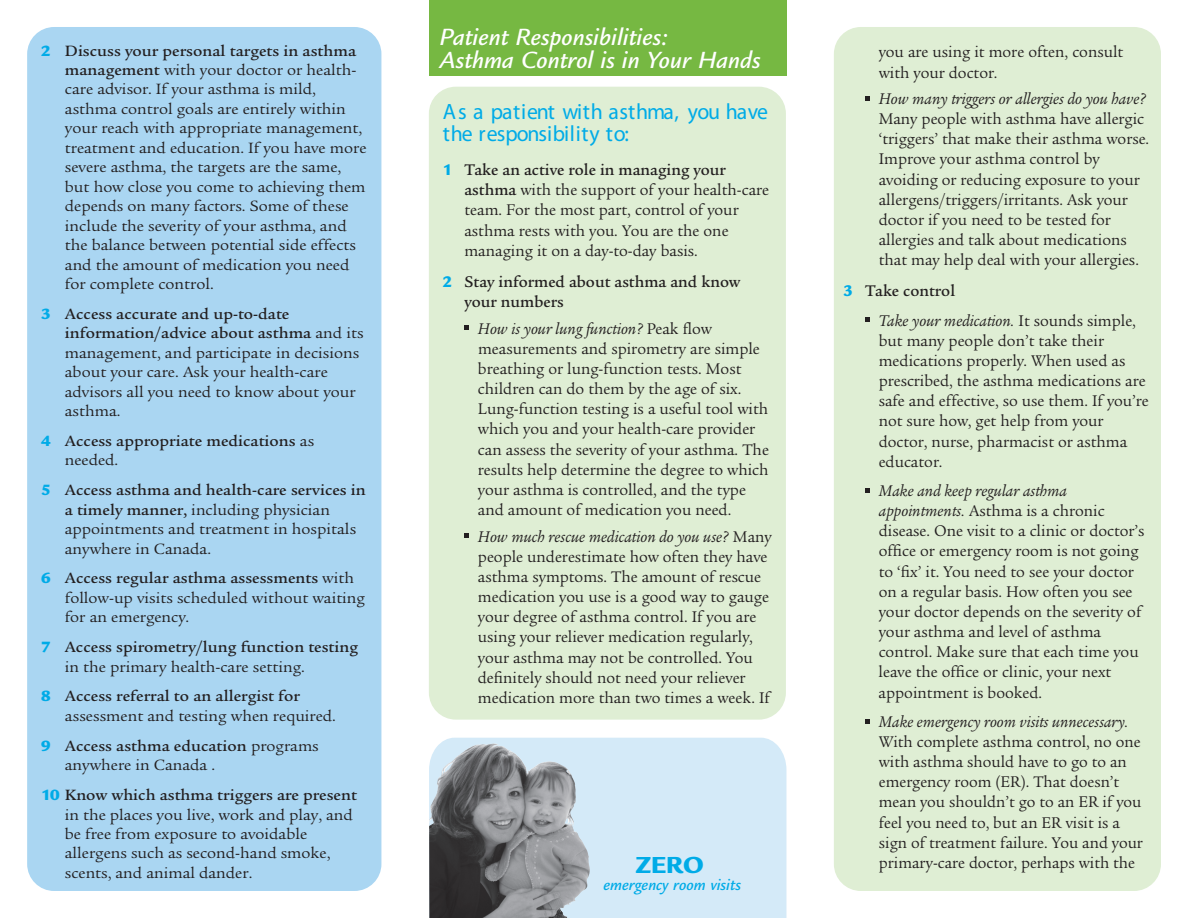
<style>
.page{position:relative;width:1188px;height:918px;background:#fff}
.page>*{position:absolute;margin:0;border:0;box-sizing:border-box;transform-origin:0 0}
.t1{font:italic 500 25.5px/23.9px "Legacy San ITC";color:#fff}
.t2{font:25.2px "Legacy San ITC Ultr";color:#00abe7}
.t3{font:italic 22.2px/22.2px "Legacy Sans ITCTT Bold";color:#00abe7}
.t4{font:16.8px/20.1px "Legacy Ser ITC";color:#231f20}
.t5{font:16.8px/20.2px "Legacy Ser ITC";color:#231f20;scale:.96 1}
.t6{font:italic 16.8px/29.2px "Legacy Ser ITC";color:#231f20}
.t7{font:500 16.8px/20.2px "Legacy Ser ITC";color:#231f20}
.t8{font:italic 16.8px "Legacy Ser ITC";color:#231f20;scale:.96 1}
.t9{font:italic 500 16.8px "Legacy San ITC";color:#00abe7}
.t10{font:16.2px/19.5px "Legacy Ser ITC";color:#231f20;scale:1.04 1}
.t11{font:500 16.2px/19.5px "Legacy Ser ITC";color:#231f20;scale:1.04 1}
.s1{font-family:"Legacy San ITC Ultr";color:#00abe7}
.s2{font-weight:500}
.s3{font-family:"Legacy San ITC Ultr";font-weight:400;color:#00abe7}
.s4{font-weight:400}
.s5{font-style:italic}
.s6{font-family:"Legacy San ITC Ultr";font-style:normal;color:#00abe7}
.s7{font-weight:500;font-style:normal}
.s8{font-style:normal}
</style>
<div class="page">
<div style="left:429px;top:87px;width:357px;height:633px;background:#dfeed4;border-radius:27px"></div>
<div style="left:429px;top:0;width:357px;height:76px;background:#76b842"></div>
<div style="left:27px;top:27px;width:354px;height:864px;background:#aad6f2;border-radius:27px"></div>
<div style="left:834px;top:27px;width:327px;height:864px;background:#dfeed4;border-radius:27px"></div>
<svg style="left:866px;top:96px;width:4px;height:4px"></svg>
<svg style="left:866px;top:318px;width:4px;height:4px"></svg>
<svg style="left:866px;top:488px;width:4px;height:4px"></svg>
<svg style="left:866px;top:719px;width:4px;height:4px"></svg>
<svg style="left:465px;top:326px;width:4px;height:4px"></svg>
<svg style="left:465px;top:534px;width:4px;height:4px"></svg>
<div style="left:440px;top:738px;width:346px;height:180px;background:#d4eaf8"></div>
<img style="left:429px;top:744px;width:161px;height:174px">
<p class="t10" style="left:65px;top:41px;width:292px;text-indent:-24px"><span class="s1">2</span> <span class="s2">Discuss your personal targets in asthma management</span> with your doctor or health&shy;care advisor. If your asthma is mild, asthma control goals are entirely within your reach with appropriate management, treatment and education. If you have more severe asthma, the targets are the same, but how close you come to achieving them depends on many factors. Some of these include the severity of your asthma, and the balance between potential side effects and the amount of medication you need for complete control.</p>
<p class="t10" style="left:65px;top:304px;width:289px;text-indent:-24px"><span class="s1">3</span> <span class="s2">Access accurate and up-to-date information/advice about asthma</span> and its management, and participate in decisions about your care. Ask your health-care advisors all you need to know about your asthma.</p>
<p class="t11" style="left:65px;top:431px;width:241px;text-indent:-24px"><span class="s3">4</span> Access appropriate medications <span class="s4">as needed.</span></p>
<p class="t10" style="left:65px;top:481px;width:291px;text-indent:-24px"><span class="s1">5</span> <span class="s2">Access asthma and health-care services in a timely manner,</span> including physician appointments and treatment in hospitals anywhere in Canada.</p>
<p class="t10" style="left:65px;top:569px;width:290px;text-indent:-24px"><span class="s1">6</span> <span class="s2">Access regular asthma assessments</span> with follow-up visits scheduled without waiting for an emergency.</p>
<p class="t11" style="left:65px;top:637px;width:284px;text-indent:-24px"><span class="s3">7</span> Access spirometry/lung function testing <span class="s4">in the primary health-care setting.</span></p>
<p class="t10" style="left:65px;top:687px;width:262px;text-indent:-24px"><span class="s1">8</span> <span class="s2">Access referral to an allergist for </span>assessment and testing when required.</p>
<p class="t10" style="left:65px;top:736px;width:246px;text-indent:-24px"><span class="s1">9</span> <span class="s2">Access asthma education</span> programs anywhere in Canada .</p>
<p class="t10" style="left:65px;top:785px;width:282px;text-indent:-24px"><span class="s1">10</span> <span class="s2">Know which asthma triggers are present </span>in the places you live, work and play, and be free from exposure to avoidable allergens such as second-hand smoke, scents, and animal dander.</p>
<h1 class="t1" style="left:440px;top:25px;width:322px">Patient Responsibilities:<br>Asthma Control is in Your Hands</h1>
<h3 class="t3" style="left:443px;top:100px;width:327px">As a patient with asthma, you have the responsibility to:</h3>
<p class="t4" style="left:464px;top:160px;width:306px;text-indent:-22px"><span class="s1">1</span> <span class="s2">Take an active role in managing your asthma</span> with the support of your health-care team. For the most part, control of your asthma rests with you. You are the one managing it on a day-to-day basis.</p>
<p class="t7" style="left:464px;top:272px;width:278px;text-indent:-22px"><span class="s3">2</span> Stay informed about asthma and know your numbers</p>
<p class="t4" style="left:478px;top:318px;width:293px"><span class="s5">How is your lung function?</span> Peak flow measurements and spirometry are simple breathing or lung-function tests. Most children can do them by the age of six.<br>Lung-function testing is a useful tool with which you and your health-care provider can assess the severity of your asthma. The results help determine the degree to which your asthma is controlled, and the type and amount of medication you need.</p>
<p class="t4" style="left:478px;top:526px;width:295px"><span class="s5">How much rescue medication do you use?</span> Many people underestimate how often they have asthma symptoms. The amount of rescue medication you use is a good way to gauge your degree of asthma control. If you are using your reliever medication regularly, your asthma may not be controlled. You definitely should not need your reliever medication more than two times a week. If</p>
<h2 class="t2" style="left:636px;top:850px;width:69px">ZERO</h2>
<p class="t9" style="left:603px;top:875px;width:139px">emergency room visits</p>
<p class="t4" style="left:879px;top:42px;width:246px">you are using it more often, consult with your doctor.</p>
<p class="t6" style="left:879px;top:84px;width:269px">How many triggers or allergies do you have?</p>
<p class="t4" style="left:879px;top:109px;width:272px">Many people with asthma have allergic ‘triggers’ that make their asthma worse.<br>Improve your asthma control by avoiding or reducing exposure to your allergens/triggers/irritants. Ask your doctor if you need to be tested for allergies and talk about medications that may help deal with your allergies.</p>
<p class="t6" style="left:879px;top:277px;width:259px;text-indent:-35px"><span class="s6">3</span> <span class="s7">Take control<br></span>Take your medication. <span class="s8">It sounds simple,</span></p>
<p class="t4" style="left:879px;top:330px;width:272px">but many people don’t take their medications properly. When used as prescribed, the asthma medications are safe and effective, so use them. If you’re not sure how, get help from your doctor, nurse, pharmacist or asthma educator.</p>
<p class="t4" style="left:879px;top:481px;width:267px"><span class="s5">Make and keep regular asthma appointments.</span> Asthma is a chronic disease. One visit to a clinic or doctor’s office or emergency room is not going to ‘fix’ it. You need to see your doctor on a regular basis. How often you see your doctor depends on the severity of your asthma and level of asthma control. Make sure that each time you leave the office or clinic, your next appointment is booked.</p>
<p class="t8" style="left:879px;top:712px;width:262px">Make emergency room visits unnecessary.</p>
<p class="t5" style="left:879px;top:732px;width:277px">With complete asthma control, no one with asthma should have to go to an emergency room (ER). That doesn’t mean you shouldn’t go to an ER if you feel you need to, but an ER visit is a sign of treatment failure. You and your primary-care doctor, perhaps with the</p>
</div>
